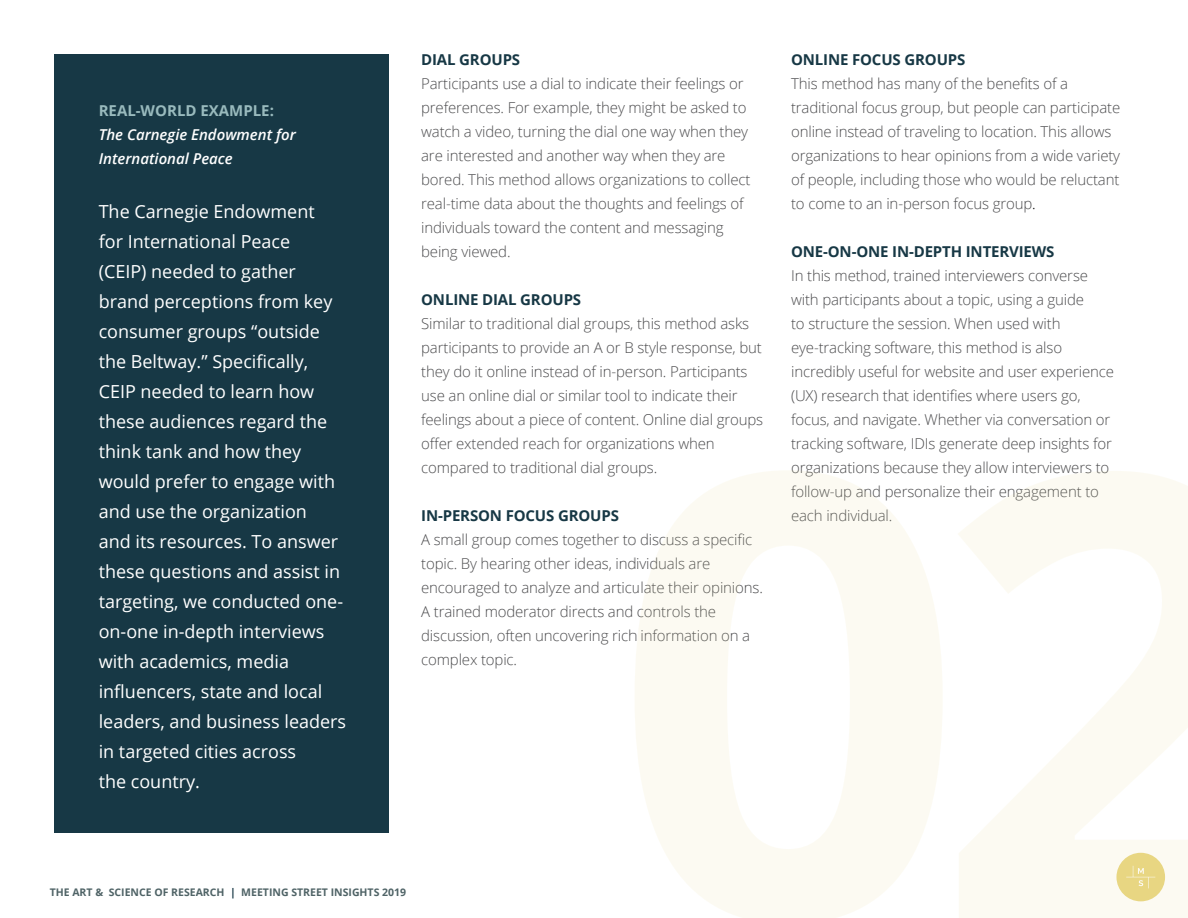
<style>
.page{position:relative;width:1188px;height:918px;background:#fff}
.page>*{position:absolute;margin:0;border:0;box-sizing:border-box;transform-origin:0 0}
.t1{font:18px/30px "Open Sans";color:#fff}
.t2{font:300 15px/24px "Open Sans";letter-spacing:-.01em;color:#4d4d4f}
.t3{font:700 15px "Open Sans";letter-spacing:-.01em;color:#173845}
.t4{font:italic 600 15px/24px "Open Sans";color:#fff}
.t5{font:700 15px "Open Sans";color:#99babd}
.t6{font:700 10.5px "Open Sans";color:#4f6366}
.s1{color:#000}
.s2{color:#173845}
</style>
<div class="page">
<div style="left:54px;top:54px;width:335px;height:779px;background:#173845"></div>
<svg style="left:1116px;top:853px;width:49px;height:48px"></svg>
<p class="t5" style="left:99px;top:100px;width:177px">REAL-WORLD EXAMPLE:</p>
<p class="t4" style="left:99px;top:122px;width:199px">The Carnegie Endowment for<br>International Peace</p>
<p class="t1" style="left:99px;top:196px;width:249px">The Carnegie Endowment<br>for International Peace<br>(CEIP) needed to gather brand perceptions from key consumer groups “outside the Beltway.” Specifically,<br>CEIP needed to learn how these audiences regard the think tank and how they would prefer to engage with and use the organization<br>and its resources. To answer these questions and assist in targeting, we conducted one&shy;on-one in-depth interviews with academics, media influencers, state and local leaders, and business leaders in targeted cities across<br>the country.</p>
<p class="t3" style="left:421px;top:49px;width:101px">DIAL GROUPS</p>
<p class="t2" style="left:421px;top:72px;width:331px">Participants use a dial to indicate their feelings or preferences. For example, they might be asked to watch a video, turning the dial one way when they are interested and another way when they are bored. This method allows organizations to collect real-time data about the thoughts and feelings of individuals toward the content and messaging being viewed.</p>
<p class="t3" style="left:421px;top:289px;width:162px">ONLINE DIAL GROUPS</p>
<p class="t2" style="left:421px;top:312px;width:344px">Similar to traditional dial groups, this method asks participants to provide an A or B style response, but they do it online instead of in-person. Participants use an online dial or similar tool to indicate their feelings about a piece of content. Online dial groups offer extended reach for organizations when compared to traditional dial groups.</p>
<p class="t3" style="left:421px;top:505px;width:199px">IN-PERSON FOCUS GROUPS</p>
<p class="t2" style="left:421px;top:528px;width:343px">A small group comes together to discuss a specific topic. By hearing other ideas, individuals are encouraged to analyze and articulate their opinions.<br>A trained moderator directs and controls the discussion, often uncovering rich information on a complex topic.</p>
<p class="t3" style="left:791px;top:49px;width:176px">ONLINE FOCUS GROUPS</p>
<p class="t2" style="left:791px;top:72px;width:331px">This method has many of the benefits of a traditional focus group, but people can participate online instead of traveling to location. This allows organizations to hear opinions from a wide variety of people, including those who would be reluctant to come to an in-person focus group<span class="s1">.</span></p>
<p class="t3" style="left:791px;top:241px;width:265px">ONE-ON-ONE IN-DEPTH INTERVIEWS</p>
<p class="t2" style="left:791px;top:264px;width:324px">In this method, trained interviewers converse with participants about a topic, using a guide<br>to structure the session. When used with eye-tracking software, this method is also incredibly useful for website and user experience (UX) research that identifies where users go, focus, and navigate. Whether via conversation or tracking software, IDIs generate deep insights for organizations because they allow interviewers to follow-up and personalize their engagement to each individual.</p>
<p class="t6" style="left:50px;top:885px;width:358px">THE ART &amp; SCIENCE OF RESEARCH <span class="s2">|</span> MEETING STREET INSIGHTS 2019</p>
</div>
